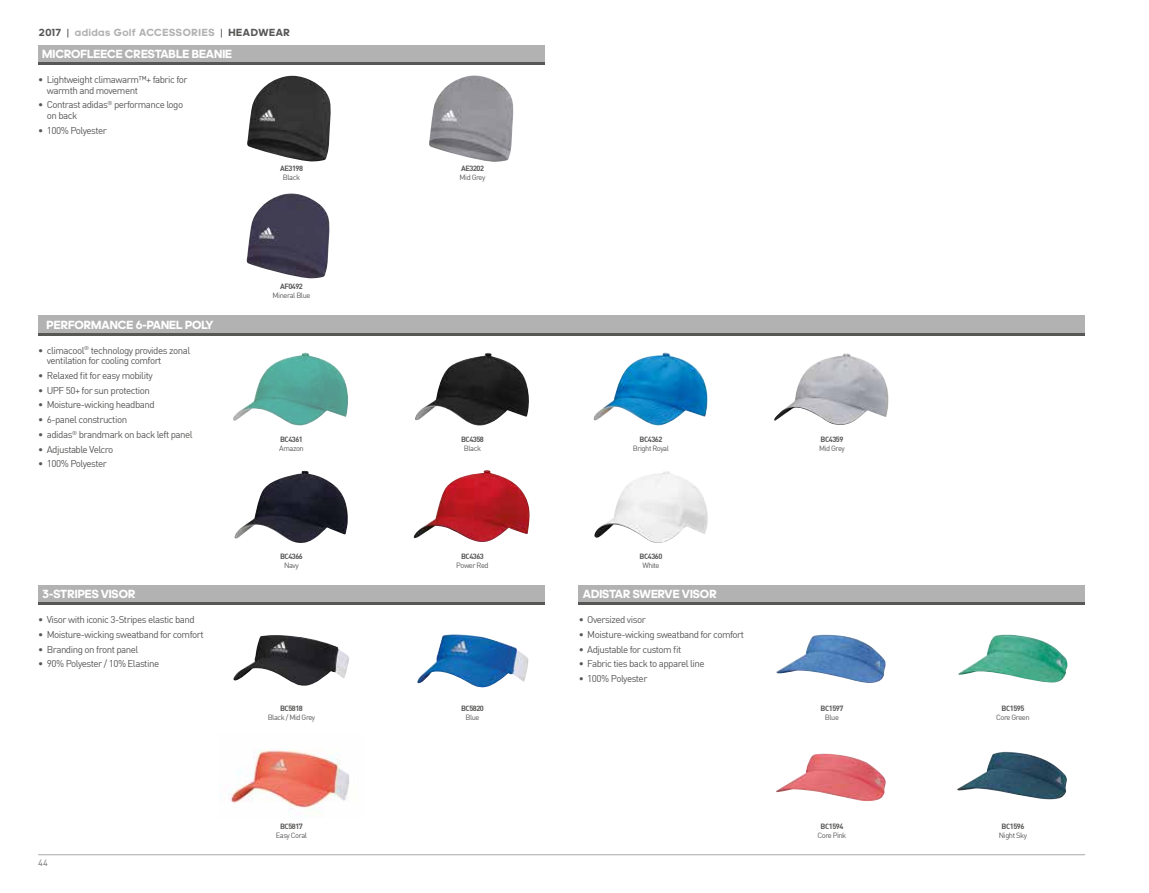
<style>
.page{position:relative;width:1149px;height:893px;background:#fff}
.page>*{position:absolute;margin:0;border:0;box-sizing:border-box;transform-origin:0 0}
.t1{font:700 12px "adineue PRO";color:#fff}
.t2{font:700 10.5px "adineue PRO";letter-spacing:.06em;color:#b3b2b2}
.t3{font:9.75px/10.5px "Adi Haus";letter-spacing:-.05em;color:#575756}
.t4{font:9px "Adi Haus";color:#706f6f}
.t5{font:7.5px "Adi Haus";letter-spacing:-.06em;color:#575756}
.t6{font:700 7.5px "Adi Haus";letter-spacing:-.06em;color:#575756}
.s1{color:#575756}
.s2{font-weight:400;color:#575756}
</style>
<div class="page">
<div style="left:38px;top:45px;width:506px;height:18px;background:#b3b2b2"></div>
<div style="left:38px;top:585px;width:506px;height:18px;background:#b3b2b2"></div>
<div style="left:578px;top:585px;width:506px;height:18px;background:#b3b2b2"></div>
<hr style="left:38px;top:63px;width:506px;height:2px;background:#575756">
<hr style="left:38px;top:603px;width:506px;height:2px;background:#575756">
<hr style="left:578px;top:603px;width:506px;height:2px;background:#575756">
<hr style="left:38px;top:854px;width:1046px;height:1px;background:#b3b2b2">
<img style="left:234px;top:471px;width:114px;height:72px">
<img style="left:415px;top:353px;width:114px;height:73px">
<img style="left:233px;top:353px;width:115px;height:73px">
<img style="left:958px;top:634px;width:109px;height:49px">
<img style="left:776px;top:754px;width:109px;height:48px">
<img style="left:957px;top:752px;width:109px;height:48px">
<img style="left:776px;top:635px;width:109px;height:48px">
<img style="left:219px;top:749px;width:131px;height:64px">
<img style="left:233px;top:635px;width:116px;height:51px">
<img style="left:417px;top:634px;width:111px;height:54px">
<img style="left:413px;top:470px;width:117px;height:72px">
<div style="left:38px;top:316px;width:1046px;height:17px;background:#b3b2b2"></div>
<hr style="left:38px;top:333px;width:1046px;height:2px;background:#575756">
<img style="left:774px;top:353px;width:115px;height:72px">
<img style="left:593px;top:352px;width:115px;height:74px">
<img style="left:594px;top:471px;width:114px;height:72px">
<img style="left:247px;top:76px;width:84px;height:86px">
<img style="left:429px;top:75px;width:85px;height:87px">
<img style="left:246px;top:193px;width:84px;height:86px">
<p class="t2" style="left:39px;top:26px;width:252px"><span class="s1">2017</span> <span class="s2">|</span> adidas Golf ACCESSORIES <span class="s2">|</span> <span class="s1">HEADWEAR</span></p>
<p class="t1" style="left:42px;top:47px;width:191px">MICROFLEECE CRESTABLE BEANIE</p>
<p class="t3" style="left:47px;top:74px;width:142px;text-indent:-9px">• Lightweight climawarm™+ fabric for warmth and movement</p>
<p class="t3" style="left:47px;top:99px;width:138px;text-indent:-9px">• Contrast adidas<sup>®</sup> performance logo on back</p>
<p class="t3" style="left:38px;top:125px;width:70px">• 100% Polyester</p>
<p class="t1" style="left:47px;top:318px;width:168px">PERFORMANCE 6-PANEL POLY</p>
<p class="t3" style="left:47px;top:344px;width:145px;text-indent:-9px">• climacool<sup>®</sup> technology provides zonal ventilation for cooling comfort</p>
<p class="t3" style="left:38px;top:370px;width:116px">• Relaxed fit for easy mobility</p>
<p class="t3" style="left:38px;top:384px;width:113px">• UPF 50+ for sun protection</p>
<p class="t3" style="left:38px;top:399px;width:118px">• Moisture-wicking headband</p>
<p class="t3" style="left:38px;top:414px;width:90px">• 6-panel construction</p>
<p class="t3" style="left:38px;top:429px;width:156px">• adidas<sup>®</sup> brandmark on back left panel</p>
<p class="t3" style="left:38px;top:444px;width:76px">• Adjustable Velcro</p>
<p class="t3" style="left:38px;top:458px;width:70px">• 100% Polyester</p>
<p class="t6" style="left:280px;top:164px;width:24px">AE3198</p>
<p class="t5" style="left:283px;top:173px;width:19px">Black</p>
<p class="t6" style="left:280px;top:281px;width:24px">AF0492</p>
<p class="t5" style="left:272px;top:290px;width:39px">Mineral Blue</p>
<p class="t6" style="left:280px;top:434px;width:24px">BC4361</p>
<p class="t5" style="left:279px;top:443px;width:26px">Amazon</p>
<p class="t6" style="left:280px;top:551px;width:24px">BC4366</p>
<p class="t5" style="left:284px;top:561px;width:16px">Navy</p>
<p class="t6" style="left:461px;top:164px;width:24px">AE3202</p>
<p class="t5" style="left:459px;top:173px;width:27px">Mid Grey</p>
<p class="t6" style="left:461px;top:434px;width:24px">BC4358</p>
<p class="t5" style="left:464px;top:443px;width:19px">Black</p>
<p class="t6" style="left:461px;top:551px;width:24px">BC4363</p>
<p class="t5" style="left:456px;top:561px;width:34px">Power Red</p>
<p class="t6" style="left:639px;top:434px;width:24px">BC4362</p>
<p class="t5" style="left:632px;top:443px;width:38px">Bright Royal</p>
<p class="t6" style="left:639px;top:551px;width:24px">BC4360</p>
<p class="t5" style="left:642px;top:561px;width:19px">White</p>
<p class="t1" style="left:42px;top:587px;width:95px">3-STRIPES VISOR</p>
<p class="t1" style="left:582px;top:587px;width:135px">ADISTAR SWERVE VISOR</p>
<p class="t3" style="left:38px;top:614px;width:158px">• Visor with iconic 3-Stripes elastic band</p>
<p class="t3" style="left:38px;top:629px;width:167px">• Moisture-wicking sweatband for comfort</p>
<p class="t3" style="left:38px;top:644px;width:102px">• Branding on front panel</p>
<p class="t3" style="left:38px;top:658px;width:122px">• 90% Polyester / 10% Elastine</p>
<p class="t4" style="left:38px;top:857px;width:11px">44</p>
<p class="t6" style="left:280px;top:704px;width:24px">BC5818</p>
<p class="t5" style="left:268px;top:713px;width:49px">Black / Mid Grey</p>
<p class="t6" style="left:280px;top:821px;width:24px">BC5817</p>
<p class="t5" style="left:276px;top:830px;width:33px">Easy Coral</p>
<p class="t6" style="left:461px;top:704px;width:24px">BC5820</p>
<p class="t5" style="left:465px;top:713px;width:16px">Blue</p>
<p class="t3" style="left:578px;top:614px;width:69px">• Oversized visor</p>
<p class="t3" style="left:578px;top:629px;width:167px">• Moisture-wicking sweatband for comfort</p>
<p class="t3" style="left:578px;top:644px;width:104px">• Adjustable for custom fit</p>
<p class="t3" style="left:578px;top:658px;width:127px">• Fabric ties back to apparel line</p>
<p class="t3" style="left:578px;top:673px;width:70px">• 100% Polyester</p>
<p class="t6" style="left:820px;top:434px;width:24px">BC4359</p>
<p class="t5" style="left:818px;top:443px;width:27px">Mid Grey</p>
<p class="t6" style="left:820px;top:704px;width:24px">BC1597</p>
<p class="t5" style="left:824px;top:713px;width:16px">Blue</p>
<p class="t6" style="left:820px;top:821px;width:24px">BC1594</p>
<p class="t5" style="left:817px;top:830px;width:30px">Core Pink</p>
<p class="t6" style="left:1001px;top:704px;width:24px">BC1595</p>
<p class="t5" style="left:995px;top:713px;width:35px">Core Green</p>
<p class="t6" style="left:1001px;top:821px;width:24px">BC1596</p>
<p class="t5" style="left:998px;top:830px;width:30px">Night Sky</p>
</div>
